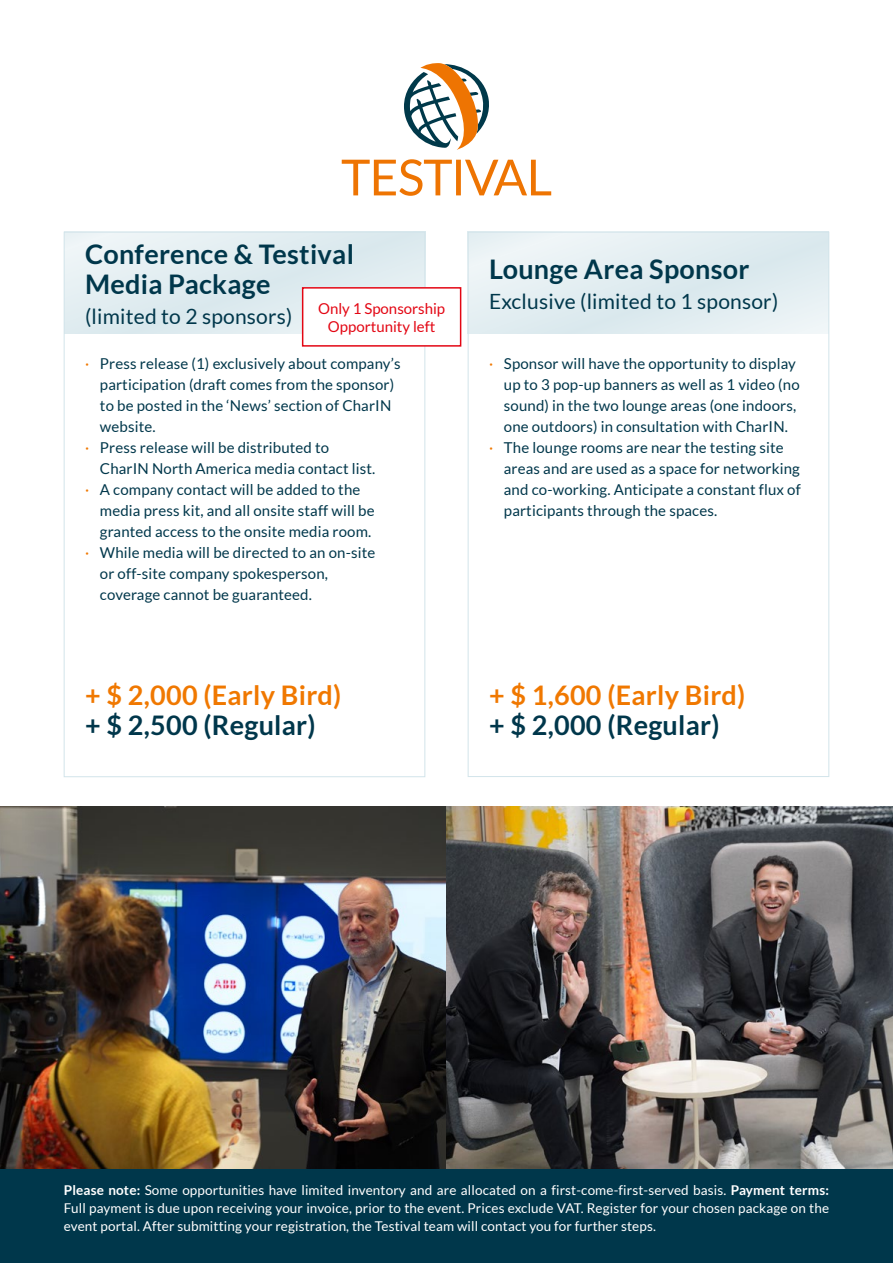
<style>
.page{position:relative;width:893px;height:1263px;background:#fff}
.page>*{position:absolute;margin:0;border:0;box-sizing:border-box;transform-origin:0 0}
.t1{font:700 27px/30px "Lato";letter-spacing:.01em;color:#00374b}
.t2{font:700 27px "Lato";letter-spacing:.01em;color:#f07800}
.t3{font:21px "Lato";letter-spacing:.01em;color:#00374b}
.t4{font:15px "Lato";letter-spacing:.01em;color:#00374b}
.t5{font:15px/18px "Lato";color:#e30613;text-align:center}
.t6{font:13.5px/18px "Lato";letter-spacing:.01em;color:#fff;text-align:justify}
.s1{color:#f07800}
.s2{font-weight:700}
</style>
<div class="page">
<div style="left:64px;top:232px;width:361px;height:545px;background:#fff;border:1px solid #d2e4ea"></div>
<div style="left:64px;top:232px;width:361px;height:102px;background:#e0ecf0"></div>
<div style="left:468px;top:232px;width:361px;height:545px;background:#fff;border:1px solid #d2e4ea"></div>
<div style="left:468px;top:232px;width:361px;height:102px;background:#e2edf1"></div>
<img style="left:0;top:806px;width:893px;height:363px">
<div style="left:0;top:1169px;width:893px;height:94px;background:#00374b"></div>
<svg style="left:404px;top:63px;width:85px;height:87px"></svg>
<svg style="left:342px;top:159px;width:209px;height:37px"></svg>
<div style="left:303px;top:288px;width:158px;height:58px;background:#fff"></div>
<div style="left:302px;top:287px;width:159px;height:60px;border:2px solid #e30613"></div>
<h1 class="t1" style="left:85px;top:238px;width:270px">Conference &amp; Testival<br>Media Package</h1>
<h2 class="t3" style="left:85px;top:304px;width:209px">(limited to 2 sponsors)</h2>
<p class="t4" style="left:85px;top:356px;width:317px"><span class="s1">·</span> Press release (1) exclusively about company’s</p>
<p class="t4" style="left:100px;top:377px;width:296px">participation (draft comes from the sponsor)</p>
<p class="t4" style="left:100px;top:398px;width:293px">to be posted in the ‘News’ section of CharIN</p>
<p class="t4" style="left:100px;top:419px;width:57px">website.</p>
<p class="t4" style="left:85px;top:440px;width:246px"><span class="s1">·</span> Press release will be distributed to</p>
<p class="t4" style="left:100px;top:461px;width:277px">CharIN North America media contact list.</p>
<p class="t4" style="left:85px;top:482px;width:277px"><span class="s1">·</span> A company contact will be added to the</p>
<p class="t4" style="left:100px;top:503px;width:276px">media press kit, and all onsite staff will be</p>
<p class="t4" style="left:100px;top:524px;width:273px">granted access to the onsite media room.</p>
<p class="t4" style="left:85px;top:545px;width:292px"><span class="s1">·</span> While media will be directed to an on-site</p>
<p class="t4" style="left:100px;top:566px;width:230px">or off-site company spokesperson,</p>
<p class="t4" style="left:100px;top:587px;width:214px">coverage cannot be guaranteed.</p>
<p class="t5" style="left:318px;top:299px;width:129px">Only 1 Sponsorship<br>Opportunity left</p>
<h1 class="t2" style="left:85px;top:680px;width:258px">+ $ 2,000 (Early Bird)</h1>
<h1 class="t1" style="left:85px;top:710px;width:232px">+ $ 2,500 (Regular)</h1>
<h1 class="t1" style="left:489px;top:253px;width:262px">Lounge Area Sponsor</h1>
<h2 class="t3" style="left:489px;top:289px;width:291px">Exclusive (limited to 1 sponsor)</h2>
<p class="t4" style="left:489px;top:356px;width:308px"><span class="s1">·</span> Sponsor will have the opportunity to display</p>
<p class="t4" style="left:504px;top:377px;width:297px">up to 3 pop-up banners as well as 1 video (no</p>
<p class="t4" style="left:504px;top:398px;width:294px">sound) in the two lounge areas (one indoors,</p>
<p class="t4" style="left:504px;top:419px;width:286px">one outdoors) in consultation with CharIN.</p>
<p class="t4" style="left:489px;top:440px;width:296px"><span class="s1">·</span> The lounge rooms are near the testing site</p>
<p class="t4" style="left:504px;top:461px;width:297px">areas and are used as a space for networking</p>
<p class="t4" style="left:504px;top:482px;width:298px">and co-working. Anticipate a constant flux of</p>
<p class="t4" style="left:504px;top:503px;width:215px">participants through the spaces.</p>
<h1 class="t2" style="left:489px;top:680px;width:258px">+ $ 1,600 (Early Bird)</h1>
<h1 class="t1" style="left:489px;top:710px;width:232px">+ $ 2,000 (Regular)</h1>
<p class="t6" style="left:64px;top:1181px;width:767px"><span class="s2">Please note:</span> Some opportunities have limited inventory and are allocated on a first-come-first-served basis. <span class="s2">Payment terms:<br></span>Full payment is due upon receiving your invoice, prior to the event. Prices exclude VAT. Register for your chosen package on the event portal. After submitting your registration, the Testival team will contact you for further steps.</p>
</div>
